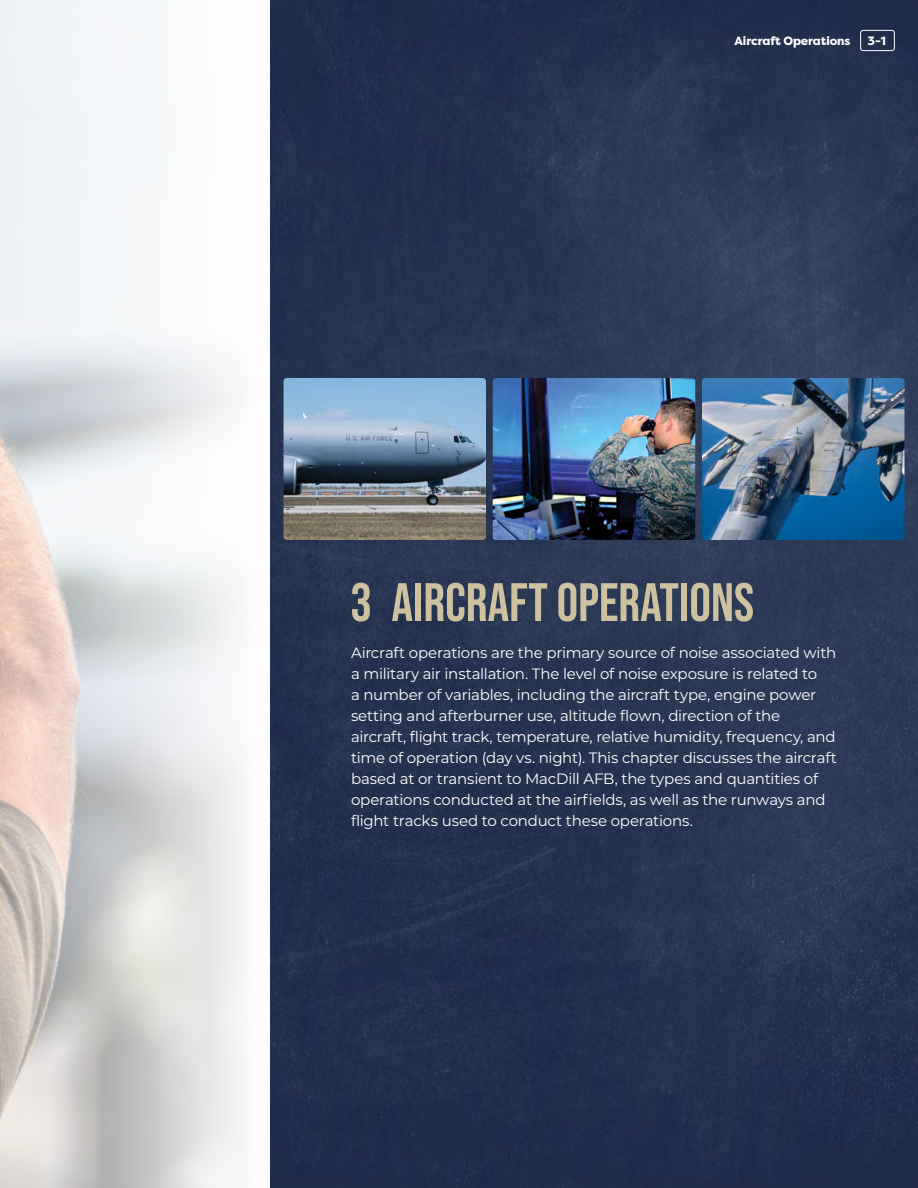
<style>
.page{position:relative;width:918px;height:1188px;background:#fff}
.page>*{position:absolute;margin:0;border:0;box-sizing:border-box;transform-origin:0 0}
._201_1_Head_A1_Section_TOC_X_0{font:700 54px "Bebas Neue Pro";color:#cec19f}
._405_2_Body_L{font:15px/21px "Montserrat";letter-spacing:-.015em;color:#fff}
.t1{font:800 12px "Filson Pro";letter-spacing:-.01em;color:#fff}
</style>
<div class="page">
<img style="left:0;top:0;width:918px;height:1188px">
<img style="left:493px;top:378px;width:202px;height:162px">
<img style="left:702px;top:378px;width:202px;height:162px">
<img style="left:284px;top:378px;width:202px;height:162px">
<div style="left:860px;top:30px;width:35px;height:21px;border:1px solid #fff;border-radius:3px"></div>
<p class="t1" style="left:735px;top:33px;width:117px">Aircraft Operations</p>
<p class="t1" style="left:868px;top:33px;width:20px">3-1</p>
<p class="_201_1_Head_A1_Section_TOC_X_0" style="left:351px;top:571px;width:405px">3 AIRCRAFT OPERATIONS</p>
<p class="_405_2_Body_L" style="left:351px;top:642px;width:488px">Aircraft operations are the primary source of noise associated with a military air installation. The level of noise exposure is related to<br>a number of variables, including the aircraft type, engine power setting and afterburner use, altitude flown, direction of the aircraft, flight track, temperature, relative humidity, frequency, and time of operation (day vs. night). This chapter discusses the aircraft based at or transient to MacDill AFB, the types and quantities of operations conducted at the airfields, as well as the runways and flight tracks used to conduct these operations.</p>
</div>
